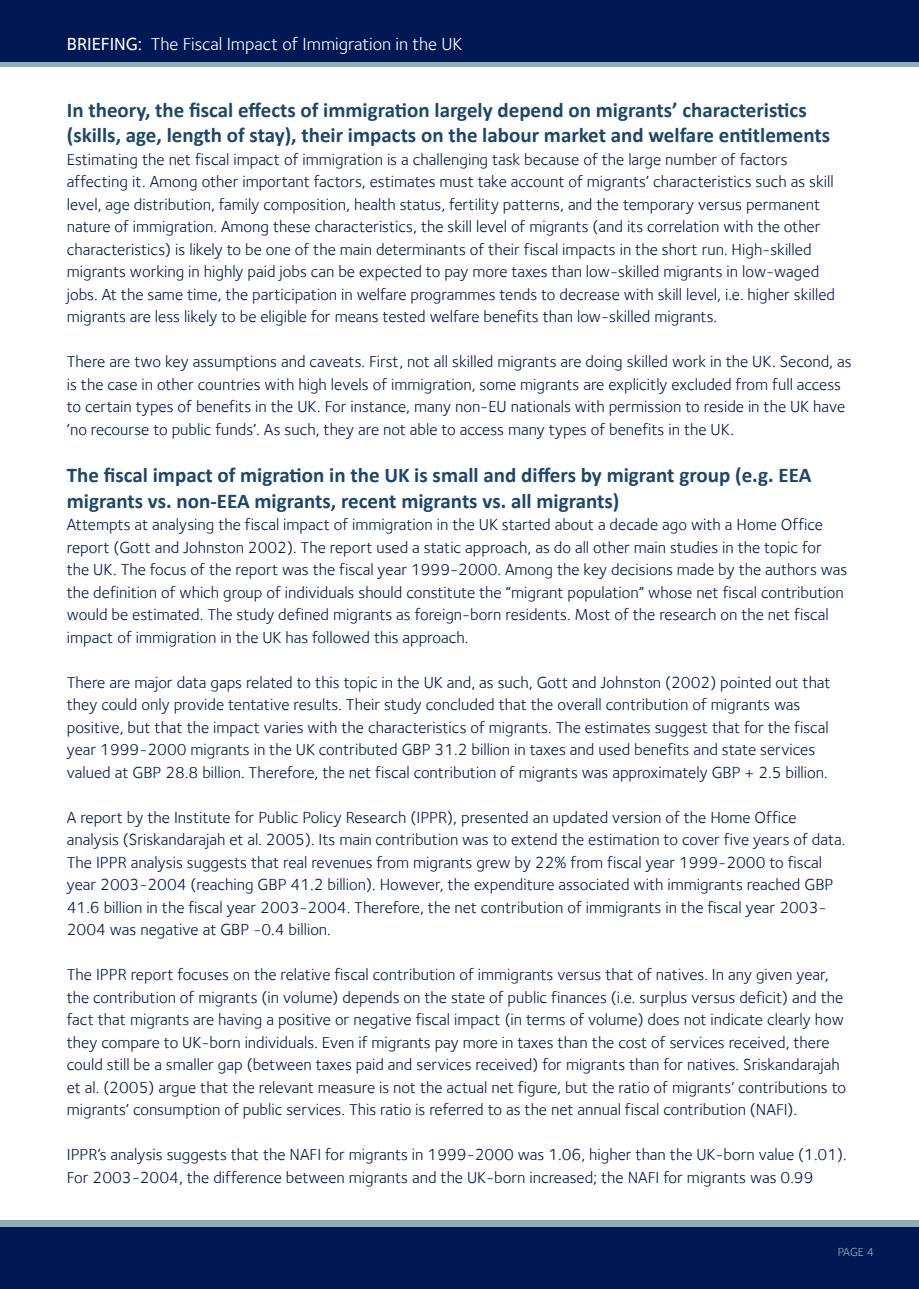
<style>
.page{position:relative;width:919px;height:1289px;background:#fff}
.page>*{position:absolute;margin:0;border:0;box-sizing:border-box;transform-origin:0 0}
.t1{font:700 21px/25.2px "Calibri";color:#1c476b}
.t2{font:18px "Foundry Sterling";color:#fff}
.Body{font:16.5px/22.5px "Foundry Sterling";color:#001954}
.t3{font:12px "Foundry Sterling";color:#90aeb8}
.s1{font-weight:500}
</style>
<div class="page">
<div style="left:0;top:1226px;width:918px;height:62px;background:#001954"></div>
<div style="left:0;top:0;width:918px;height:63px;background:#001954"></div>
<hr style="left:0;top:63px;width:918px;height:4px;background:#90aeb8">
<div style="left:0;top:1219px;width:918px;height:7px;background:#90aeb8"></div>
<p class="t2" style="left:67px;top:34px;width:397px"><span class="s1">BRIEFING:</span> The Fiscal Impact of Immigration in the UK</p>
<h1 class="t1" style="left:67px;top:97px;width:765px">In theory, the fiscal effects of immigration largely depend on migrants’ characteristics (skills, age, length of stay), their impacts on the labour market and welfare entitlements</h1>
<p class="Body" style="left:67px;top:148px;width:769px">Estimating the net fiscal impact of immigration is a challenging task because of the large number of factors affecting it. Among other important factors, estimates must take account of migrants’ characteristics such as skill level, age distribution, family composition, health status, fertility patterns, and the temporary versus permanent nature of immigration. Among these characteristics, the skill level of migrants (and its correlation with the other characteristics) is likely to be one of the main determinants of their fiscal impacts in the short run. High-skilled migrants working in highly paid jobs can be expected to pay more taxes than low-skilled migrants in low-waged jobs. At the same time, the participation in welfare programmes tends to decrease with skill level, i.e. higher skilled migrants are less likely to be eligible for means tested welfare benefits than low-skilled migrants.</p>
<p class="Body" style="left:67px;top:350px;width:786px">There are two key assumptions and caveats. First, not all skilled migrants are doing skilled work in the UK. Second, as is the case in other countries with high levels of immigration, some migrants are explicitly excluded from full access to certain types of benefits in the UK. For instance, many non-EU nationals with permission to reside in the UK have ‘no recourse to public funds’. As such, they are not able to access many types of benefits in the UK.</p>
<h1 class="t1" style="left:67px;top:463px;width:746px">The fiscal impact of migration in the UK is small and differs by migrant group (e.g. EEA migrants vs. non-EEA migrants, recent migrants vs. all migrants)</h1>
<p class="Body" style="left:67px;top:513px;width:782px">Attempts at analysing the fiscal impact of immigration in the UK started about a decade ago with a Home Office report (Gott and Johnston 2002). The report used a static approach, as do all other main studies in the topic for the UK. The focus of the report was the fiscal year 1999-2000. Among the key decisions made by the authors was the definition of which group of individuals should constitute the “migrant population” whose net fiscal contribution would be estimated. The study defined migrants as foreign-born residents. Most of the research on the net fiscal impact of immigration in the UK has followed this approach.</p>
<p class="Body" style="left:67px;top:670px;width:765px">There are major data gaps related to this topic in the UK and, as such, Gott and Johnston (2002) pointed out that they could only provide tentative results. Their study concluded that the overall contribution of migrants was positive, but that the impact varies with the characteristics of migrants. The estimates suggest that for the fiscal year 1999-2000 migrants in the UK contributed GBP 31.2 billion in taxes and used benefits and state services valued at GBP 28.8 billion. Therefore, the net fiscal contribution of migrants was approximately GBP + 2.5 billion.</p>
<p class="Body" style="left:67px;top:805px;width:779px">A report by the Institute for Public Policy Research (IPPR), presented an updated version of the Home Office analysis (Sriskandarajah et al. 2005). Its main contribution was to extend the estimation to cover five years of data.<br>The IPPR analysis suggests that real revenues from migrants grew by 22% from fiscal year 1999-2000 to fiscal year 2003-2004 (reaching GBP 41.2 billion). However, the expenditure associated with immigrants reached GBP 41.6 billion in the fiscal year 2003-2004. Therefore, the net contribution of immigrants in the fiscal year 2003- 2004 was negative at GBP -0.4 billion.</p>
<p class="Body" style="left:67px;top:963px;width:780px">The IPPR report focuses on the relative fiscal contribution of immigrants versus that of natives. In any given year, the contribution of migrants (in volume) depends on the state of public finances (i.e. surplus versus deficit) and the fact that migrants are having a positive or negative fiscal impact (in terms of volume) does not indicate clearly how they compare to UK-born individuals. Even if migrants pay more in taxes than the cost of services received, there could still be a smaller gap (between taxes paid and services received) for migrants than for natives. Sriskandarajah et al. (2005) argue that the relevant measure is not the actual net figure, but the ratio of migrants’ contributions to migrants’ consumption of public services. This ratio is referred to as the net annual fiscal contribution (NAFI).</p>
<p class="Body" style="left:67px;top:1143px;width:781px">IPPR’s analysis suggests that the NAFI for migrants in 1999-2000 was 1.06, higher than the UK-born value (1.01).<br>For 2003-2004, the difference between migrants and the UK-born increased; the NAFI for migrants was 0.99</p>
<p class="t3" style="left:837px;top:1244px;width:38px">PAGE 4</p>
</div>
